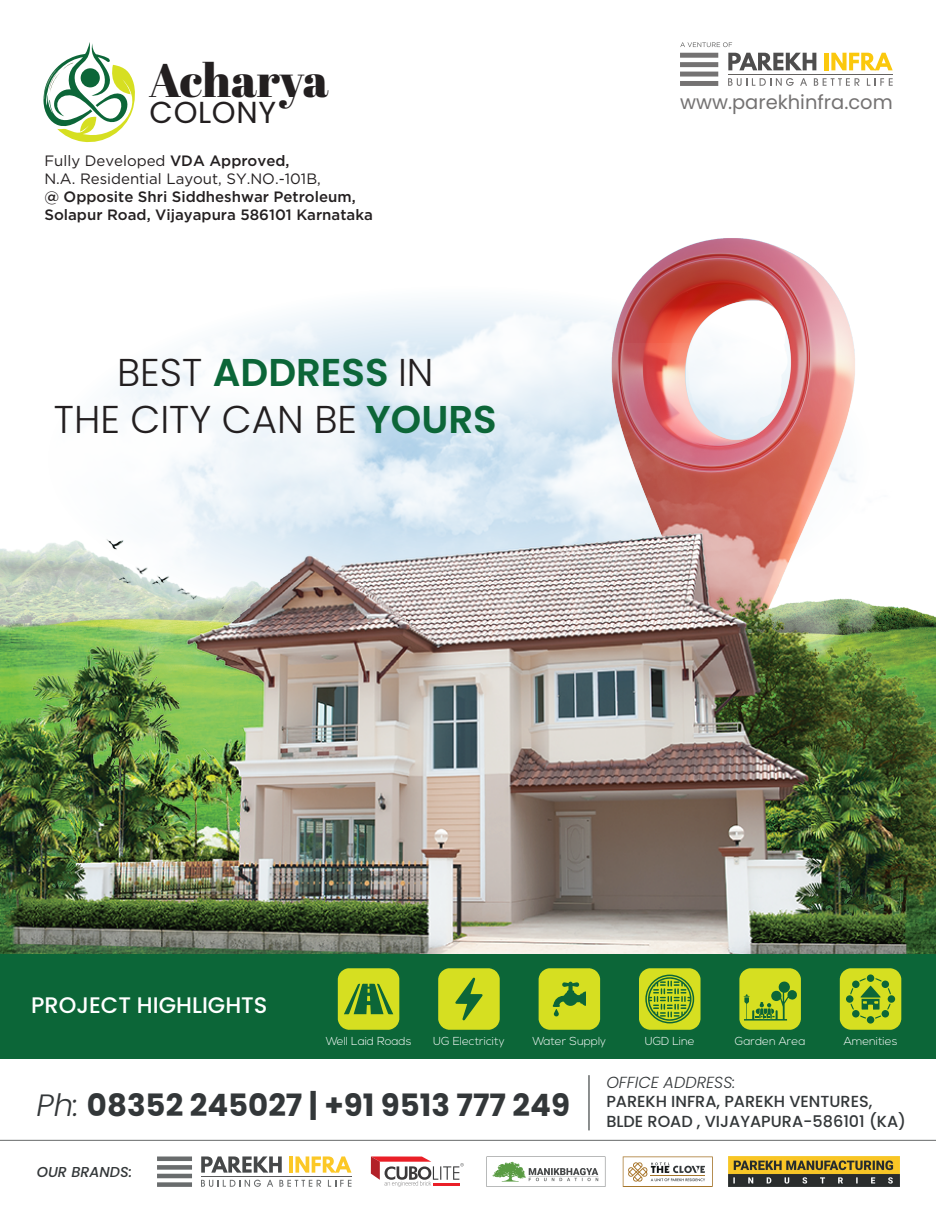
<style>
.page{position:relative;width:936px;height:1212px;background:#fff}
.page>*{position:absolute;margin:0;border:0;box-sizing:border-box;transform-origin:0 0}
.t1{font:46.95px "Abril Fatface";letter-spacing:-.015em;color:#231f20}
.t2{font:300 38.7px/46.5px "Poppins";color:#231f20;text-align:center}
.t3{font:700 30.75px "Poppins";color:#333739}
.t4{font:30.3px "Poppins";letter-spacing:.02em;color:#231f20}
.t5{font:500 22.5px "Poppins";color:#fff}
.t6{font:19.5px "Poppins";color:#747272}
.t7{font:500 16.05px/19.2px "Poppins";color:#333739}
.t8{font:italic 300 16.05px "Poppins";color:#333739}
.t9{font:500 15px/18px "Gotham";color:#231f20}
.t10{font:15px/18px "Gotham";color:#231f20}
.t11{font:italic 500 14.4px "Poppins";color:#333739}
.t12{font:300 11.55px "Nexa";color:#fff}
.s1{font-weight:500}
.s2{font-weight:600;color:#0c6638}
.s3{font-weight:300;font-style:italic}
</style>
<div class="page">
<img style="left:591px;top:238px;width:263px;height:105px">
<img style="left:0;top:343px;width:935px;height:611px">
<hr style="left:0;top:1140px;width:935px;height:1px;background:#676a6a">
<svg style="left:157px;top:1156px;width:35px;height:31px"></svg>
<svg style="left:201px;top:1156px;width:81px;height:16px"></svg>
<hr style="left:289px;top:1156px;width:4px;height:16px;background:#fcc826">
<svg style="left:295px;top:1156px;width:56px;height:16px"></svg>
<hr style="left:201px;top:1176px;width:150px;height:1px;background:#5a5a5b">
<svg style="left:201px;top:1179px;width:60px;height:8px"></svg>
<svg style="left:267px;top:1180px;width:6px;height:7px"></svg>
<svg style="left:279px;top:1180px;width:42px;height:7px"></svg>
<svg style="left:328px;top:1180px;width:23px;height:7px"></svg>
<svg style="left:371px;top:1156px;width:92px;height:31px"></svg>
<svg style="left:486px;top:1156px;width:119px;height:31px"></svg>
<svg style="left:622px;top:1156px;width:90px;height:31px"></svg>
<img style="left:728px;top:1156px;width:171px;height:31px">
<hr style="left:588px;top:1075px;width:1px;height:55px;background:#676a6a">
<svg style="left:43px;top:42px;width:92px;height:101px"></svg>
<div style="left:0;top:954px;width:935px;height:105px;background:#0c6638"></div>
<svg style="left:438px;top:968px;width:61px;height:62px;background:#b8cd24"></svg>
<svg style="left:338px;top:968px;width:61px;height:62px"></svg>
<svg style="left:538px;top:968px;width:62px;height:62px;background:#b5cb24"></svg>
<svg style="left:739px;top:968px;width:61px;height:62px;background:#acc625"></svg>
<svg style="left:639px;top:968px;width:61px;height:62px;background:#a3c026"></svg>
<svg style="left:839px;top:968px;width:62px;height:62px"></svg>
<svg style="left:680px;top:42px;width:52px;height:5px"></svg>
<svg style="left:680px;top:53px;width:38px;height:33px"></svg>
<svg style="left:728px;top:53px;width:88px;height:17px"></svg>
<hr style="left:824px;top:53px;width:4px;height:17px;background:#fbc80d">
<svg style="left:831px;top:53px;width:61px;height:17px"></svg>
<hr style="left:728px;top:74px;width:164px;height:1px;background:#64615f">
<svg style="left:728px;top:78px;width:65px;height:8px"></svg>
<svg style="left:800px;top:78px;width:7px;height:8px"></svg>
<svg style="left:813px;top:78px;width:46px;height:8px"></svg>
<svg style="left:866px;top:78px;width:26px;height:8px"></svg>
<h1 class="t1" style="left:149px;top:47px;width:181px">Acharya</h1>
<h3 class="t4" style="left:150px;top:95px;width:128px">COLONY</h3>
<p class="t10" style="left:44px;top:151px;width:278px">Fully Developed <span class="s1">VDA Approved,<br></span>N.A. Residential Layout, SY.NO.-101B,</p>
<p class="t9" style="left:44px;top:187px;width:330px">@ Opposite Shri Siddheshwar Petroleum,<br>Solapur Road, Vijayapura 586101 Karnataka</p>
<h2 class="t2" style="left:54px;top:350px;width:444px">BEST <span class="s2">ADDRESS</span> IN<br>THE CITY CAN BE <span class="s2">YOURS</span></h2>
<h3 class="t6" style="left:680px;top:91px;width:214px">www.parekhinfra.com</h3>
<h3 class="t5" style="left:31px;top:992px;width:238px">PROJECT HIGHLIGHTS</h3>
<p class="t12" style="left:326px;top:1035px;width:87px">Well Laid Roads</p>
<p class="t12" style="left:433px;top:1035px;width:73px">UG Electricity</p>
<p class="t12" style="left:532px;top:1035px;width:75px">Water Supply</p>
<p class="t12" style="left:644px;top:1035px;width:51px">UGD Line</p>
<p class="t12" style="left:735px;top:1035px;width:72px">Garden Area</p>
<p class="t12" style="left:843px;top:1035px;width:55px">Amenities</p>
<h3 class="t3" style="left:36px;top:1087px;width:535px"><span class="s3">Ph:</span> 08352 245027 | +91 9513 777 249</h3>
<p class="t11" style="left:37px;top:1163px;width:97px">OUR BRANDS:</p>
<p class="t8" style="left:606px;top:1073px;width:130px">OFFICE ADDRESS:</p>
<p class="t7" style="left:606px;top:1092px;width:301px">PAREKH INFRA, PAREKH VENTURES,<br>BLDE ROAD , VIJAYAPURA-586101 (KA)</p>
</div>
